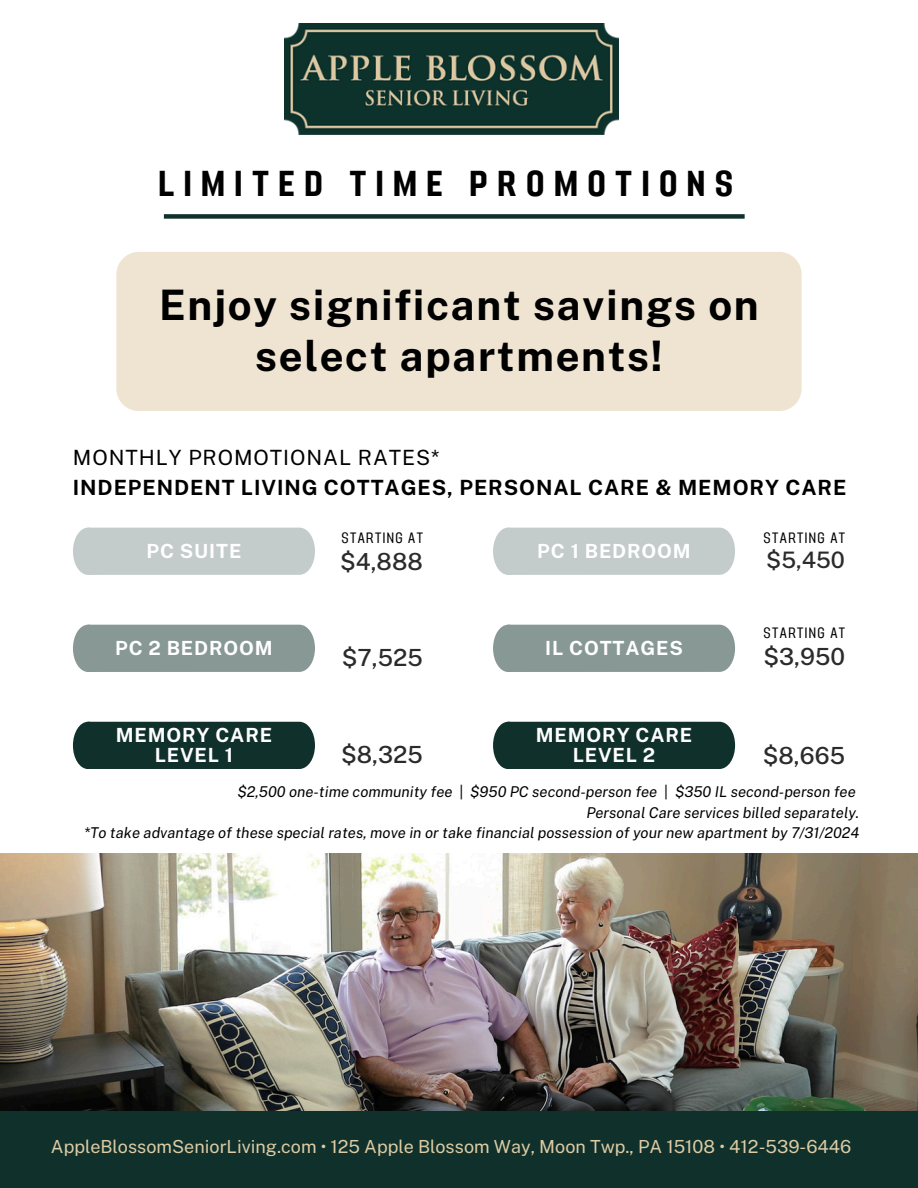
<style>
.page{position:relative;width:918px;height:1188px;background:#fff}
.page>*{position:absolute;margin:0;border:0;box-sizing:border-box;transform-origin:0 0}
.t1{font:700 42px/50.7px "Public Sans";letter-spacing:.04em;color:#000;text-align:center}
.t2{font:36px "Adirek Sans 700";letter-spacing:.285em;color:#000}
.t3{font:500 23.55px "Public Sans";color:#2b2b2b}
.t4{font:500 22.65px "Public Sans";color:#2b2b2b}
.t5{font:700 21px/29.2px "Public Sans";letter-spacing:.045em;color:#000}
.t6{font:700 19.5px/20.2px "Public Sans";letter-spacing:.045em;color:#fff;text-align:center}
.t7{font:18px "Public Sans";color:#ddcba4}
.t8{font:15px "Adirek Sans 400";letter-spacing:.095em;color:#000}
.t9{font:italic 14.85px "Public Sans";color:#000}
.s1{font-weight:400}
.s2{font-style:normal}
</style>
<div class="page">
<img style="left:284px;top:24px;width:334px;height:110px">
<div style="left:0;top:1107px;width:918px;height:81px;background:#10312b"></div>
<div style="left:164px;top:214px;width:581px;height:5px;background:#10312b"></div>
<img style="left:0;top:854px;width:918px;height:256px">
<div style="left:73px;top:528px;width:242px;height:47px;background:#c3ccca"></div>
<div style="left:493px;top:528px;width:242px;height:47px;background:#c3ccca"></div>
<div style="left:73px;top:625px;width:242px;height:47px;background:#879895"></div>
<div style="left:493px;top:625px;width:242px;height:47px;background:#879895"></div>
<div style="left:73px;top:722px;width:242px;height:47px;background:#10312b"></div>
<div style="left:493px;top:722px;width:242px;height:47px;background:#10312b"></div>
<div style="left:116px;top:252px;width:686px;height:159px;background:#eee4d1;border-radius:22px"></div>
<h2 class="t2" style="left:159px;top:162px;width:576px">LIMITED TIME PROMOTIONS</h2>
<p class="t1" style="left:159px;top:280px;width:601px">Enjoy significant savings on select apartments!</p>
<h3 class="t5" style="left:73px;top:443px;width:775px"><span class="s1">MONTHLY PROMOTIONAL RATES*<br></span>INDEPENDENT LIVING COTTAGES, PERSONAL CARE &amp; MEMORY CARE</h3>
<p class="t8" style="left:341px;top:529px;width:83px">STARTING AT</p>
<h6 class="t8" style="left:764px;top:529px;width:83px">STARTING AT</h6>
<p class="t6" style="left:147px;top:541px;width:96px">PC SUITE</p>
<p class="t6" style="left:537px;top:541px;width:155px">PC 1 BEDROOM</p>
<h1 class="t3" style="left:340px;top:547px;width:84px">$4,888</h1>
<h5 class="t4" style="left:766px;top:546px;width:80px">$5,450</h5>
<p class="t8" style="left:764px;top:624px;width:83px">STARTING AT</p>
<h3 class="t6" style="left:115px;top:638px;width:159px">PC 2 BEDROOM</h3>
<h4 class="t6" style="left:545px;top:638px;width:139px">IL COTTAGES</h4>
<h3 class="t3" style="left:342px;top:644px;width:82px">$7,525</h3>
<h4 class="t3" style="left:763px;top:643px;width:83px">$3,950</h4>
<h3 class="t6" style="left:116px;top:725px;width:158px">MEMORY CARE<br>LEVEL 1</h3>
<h4 class="t6" style="left:536px;top:725px;width:158px">MEMORY CARE</h4>
<p class="t3" style="left:341px;top:741px;width:83px">$8,325</p>
<h4 class="t6" style="left:573px;top:745px;width:84px">LEVEL 2</h4>
<p class="t3" style="left:763px;top:742px;width:84px">$8,665</p>
<h3 class="t9" style="left:238px;top:783px;width:620px">$2,500 one-time community fee <span class="s2">|</span> $950 PC second-person fee <span class="s2">|</span> $350 IL second-person fee</h3>
<p class="t9" style="left:586px;top:804px;width:274px">Personal Care services billed separately.</p>
<p class="t9" style="left:84px;top:824px;width:777px">*To take advantage of these special rates, move in or take financial possession of your new apartment by 7/31/2024</p>
<h3 class="t7" style="left:51px;top:1136px;width:802px">AppleBlossomSeniorLiving.com • 125 Apple Blossom Way, Moon Twp., PA 15108 • 412-539-6446</h3>
</div>
